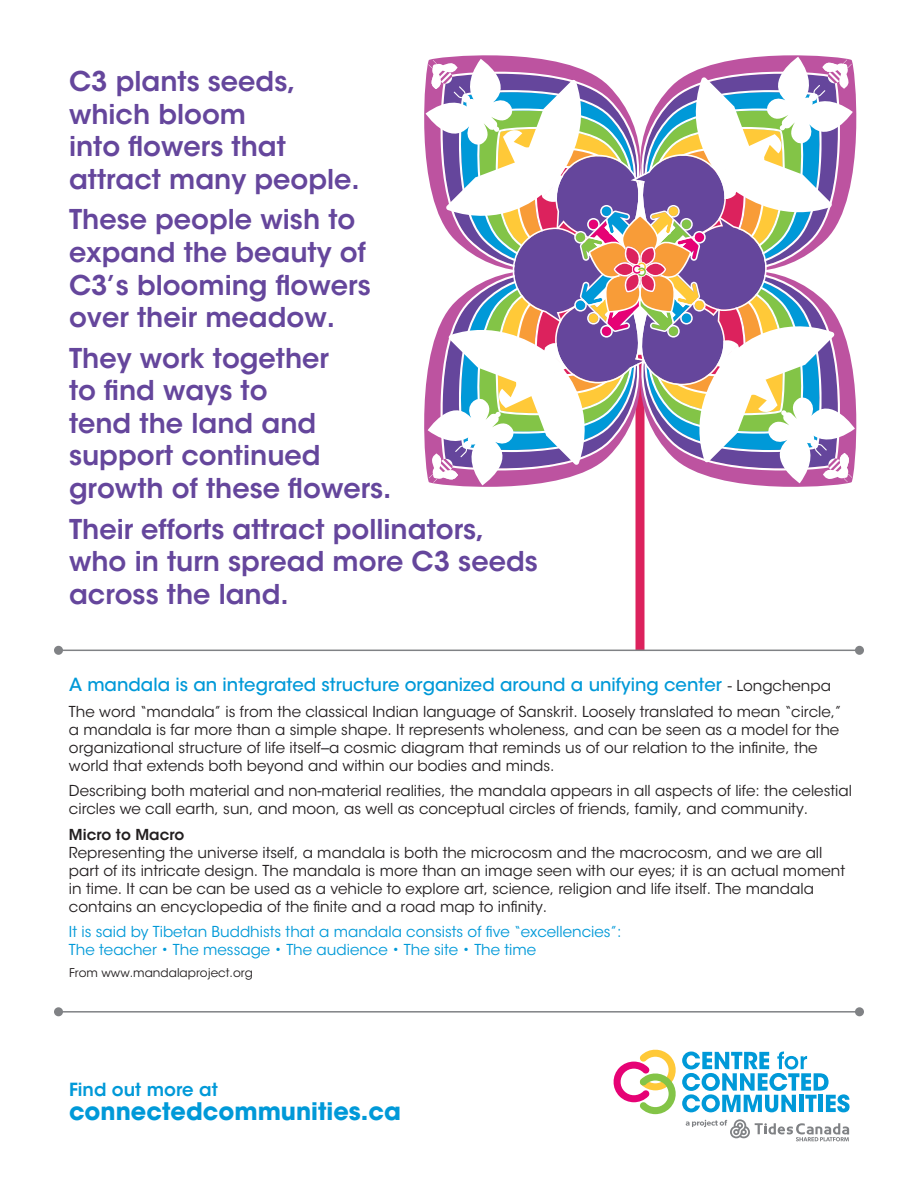
<style>
.page{position:relative;width:918px;height:1188px;background:#fff}
.page>*{position:absolute;margin:0;border:0;box-sizing:border-box;transform-origin:0 0}
.t1{font:600 27.15px/32.5px "ITC Avant Garde Std";color:#65469c}
.t2{font:700 24px "ITC Avant Garde Std";color:#0099d8}
.t3{font:500 18px "ITC Avant Garde Std";color:#0099d8}
.t4{font:600 18px "ITC Avant Garde Std";color:#0099d8}
.t5{font:15px/18px "ITC Avant Garde Std";color:#231f20}
.t6{font:15px/18px "ITC Avant Garde Std";color:#0099d8}
.t7{font:600 15px "ITC Avant Garde Std";color:#231f20}
.t8{font:12px "ITC Avant Garde Std";color:#231f20}
.s1{font-weight:400;font-size:15px;color:#231f20}
</style>
<div class="page">
<div style="left:636px;top:355px;width:9px;height:295px;background:#dc225d"></div>
<hr style="left:58px;top:650px;width:802px;height:1px;background:#808285">
<div style="left:855px;top:646px;width:9px;height:9px;background:#808285;border-radius:50%"></div>
<div style="left:54px;top:646px;width:9px;height:9px;background:#808285;border-radius:50%"></div>
<hr style="left:58px;top:1011px;width:802px;height:2px;background:#808285">
<div style="left:855px;top:1007px;width:9px;height:9px;background:#808285;border-radius:50%"></div>
<div style="left:54px;top:1007px;width:9px;height:9px;background:#808285;border-radius:50%"></div>
<svg style="left:613px;top:1049px;width:237px;height:92px"></svg>
<svg style="left:424px;top:55px;width:100px;height:102px"></svg>
<svg style="left:424px;top:385px;width:102px;height:102px"></svg>
<svg style="left:635px;top:392px;width:222px;height:107px"></svg>
<svg style="left:426px;top:57px;width:429px;height:428px"></svg>
<h1 class="t1" style="left:69px;top:65px;width:292px">C3 plants seeds, which bloom<br>into flowers that attract many people.</h1>
<h1 class="t1" style="left:69px;top:203px;width:303px">These people wish to expand the beauty of<br>C3’s blooming flowers over their meadow.</h1>
<h1 class="t1" style="left:69px;top:342px;width:324px">They work together<br>to find ways to<br>tend the land and support continued growth of these flowers.</h1>
<h1 class="t1" style="left:69px;top:512px;width:470px">Their efforts attract pollinators, who in turn spread more C3 seeds across the land.</h1>
<p class="t3" style="left:69px;top:673px;width:764px">A mandala is an integrated structure organized around a unifying center <span class="s1">- Longchenpa</span></p>
<p class="t5" style="left:69px;top:702px;width:774px">The word “mandala” is from the classical Indian language of Sanskrit. Loosely translated to mean “circle,” a mandala is far more than a simple shape. It represents wholeness, and can be seen as a model for the organizational structure of life itself--a cosmic diagram that reminds us of our relation to the infinite, the world that extends both beyond and within our bodies and minds.</p>
<p class="t5" style="left:69px;top:782px;width:784px">Describing both material and non-material realities, the mandala appears in all aspects of life: the celestial circles we call earth, sun, and moon, as well as conceptual circles of friends, family, and community.</p>
<p class="t7" style="left:69px;top:825px;width:117px">Micro to Macro</p>
<p class="t5" style="left:69px;top:843px;width:778px">Representing the universe itself, a mandala is both the microcosm and the macrocosm, and we are all part of its intricate design. The mandala is more than an image seen with our eyes; it is an actual moment in time. It can be can be used as a vehicle to explore art, science, religion and life itself. The mandala contains an encyclopedia of the finite and a road map to infinity.</p>
<p class="t6" style="left:69px;top:923px;width:554px">It is said by Tibetan Buddhists that a mandala consists of five “excellencies”:<br>The teacher • The message • The audience • The site • The time</p>
<p class="t8" style="left:69px;top:965px;width:185px">From www.mandalaproject.org</p>
<p class="t4" style="left:69px;top:1078px;width:150px">Find out more at</p>
<h2 class="t2" style="left:69px;top:1096px;width:334px">connectedcommunities.ca</h2>
</div>
